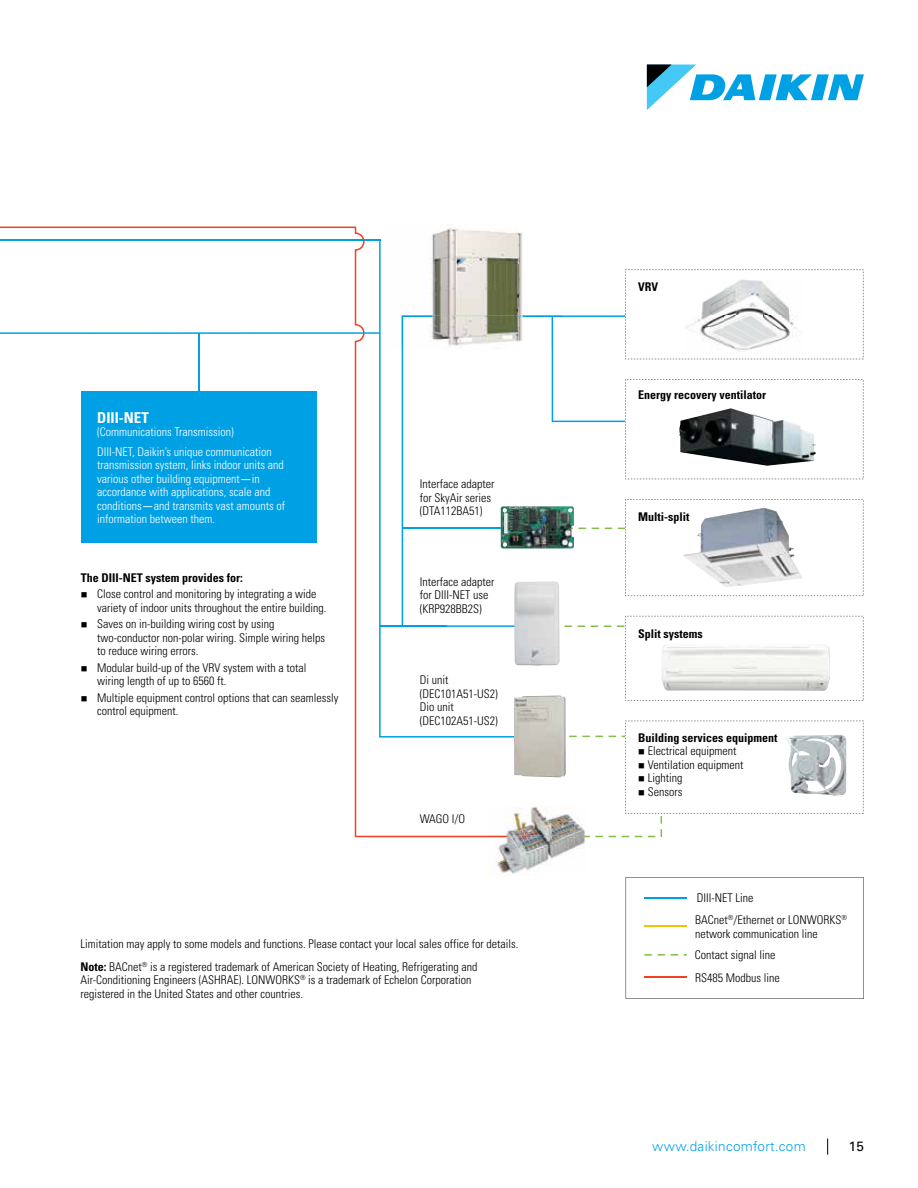
<style>
.page{position:relative;width:918px;height:1188px;background:#fff}
.page>*{position:absolute;margin:0;border:0;box-sizing:border-box;transform-origin:0 0}
.t1{font:700 condensed 15px "Univers";color:#fff}
.t2{font:300 13.5px "Univers LT Std";letter-spacing:.02em;color:#00a1e4}
.t3{font:13.5px "Univers LT Std";color:#000}
.t4{font:300 condensed 12px/13.5px "Univers";color:#000}
.t5{font:300 condensed 12px/13.5px "Univers";color:#fff}
.t6{font:700 condensed 12px "Univers";color:#000}
.s1{font-family:"Helvetica";font-weight:400;font-stretch:normal}
.s2{font-weight:700}
</style>
<div class="page">
<svg style="left:827px;top:1138px;width:1px;height:17px"></svg>
<svg style="left:0;top:227px;width:488px;height:610px"></svg>
<svg style="left:625px;top:877px;width:239px;height:122px"></svg>
<div style="left:82px;top:392px;width:235px;height:151px;background:#00a1e4"></div>
<svg style="left:379px;top:240px;width:135px;height:498px"></svg>
<svg style="left:0;top:324px;width:380px;height:10px"></svg>
<img style="left:501px;top:506px;width:73px;height:43px">
<img style="left:514px;top:695px;width:52px;height:82px">
<svg style="left:618px;top:499px;width:246px;height:97px"></svg>
<svg style="left:552px;top:269px;width:312px;height:210px"></svg>
<img style="left:679px;top:408px;width:137px;height:58px">
<svg style="left:617px;top:616px;width:247px;height:85px"></svg>
<img style="left:514px;top:581px;width:46px;height:85px">
<img style="left:661px;top:645px;width:169px;height:46px">
<hr style="left:380px;top:625px;width:67px;height:2px;background:#00a1e4">
<img style="left:488px;top:806px;width:98px;height:69px">
<img style="left:488px;top:836px;width:55px;height:1px">
<img style="left:683px;top:508px;width:120px;height:79px">
<img style="left:386px;top:226px;width:176px;height:123px">
<img style="left:402px;top:315px;width:160px;height:34px">
<img style="left:686px;top:280px;width:117px;height:71px">
<hr style="left:199px;top:333px;width:1px;height:59px;background:#00a1e4">
<svg style="left:647px;top:65px;width:217px;height:45px"></svg>
<svg style="left:543px;top:721px;width:321px;height:116px"></svg>
<svg style="left:81px;top:592px;width:6px;height:6px"></svg>
<svg style="left:81px;top:622px;width:6px;height:6px"></svg>
<svg style="left:81px;top:666px;width:6px;height:5px"></svg>
<svg style="left:81px;top:696px;width:6px;height:5px"></svg>
<p class="t1" style="left:97px;top:408px;width:53px">DIII-NET</p>
<p class="t5" style="left:97px;top:422px;width:176px;line-height:19.5px">(Communications Transmission)<br>DIII-NET, Daikin’s unique communication</p>
<p class="t5" style="left:97px;top:458px;width:189px">transmission system, links indoor units and various other building equipment<span class="s1">―</span>in accordance with applications, scale and conditions<span class="s1">―</span>and transmits vast amounts of information between them.</p>
<p class="t6" style="left:81px;top:570px;width:163px">The DIII-NET system provides for:</p>
<p class="t4" style="left:97px;top:587px;width:231px">Close control and monitoring by integrating a wide variety of indoor units throughout the entire building.</p>
<p class="t4" style="left:97px;top:617px;width:229px">Saves on in-building wiring cost by using two-conductor non-polar wiring. Simple wiring helps to reduce wiring errors.</p>
<p class="t4" style="left:97px;top:661px;width:211px">Modular build-up of the VRV system with a total wiring length of up to 6560 ft.</p>
<p class="t4" style="left:97px;top:691px;width:243px">Multiple equipment control options that can seamlessly control equipment.</p>
<p class="t4" style="left:420px;top:477px;width:76px">Interface adapter for SkyAir series (DTA112BA51)</p>
<p class="t4" style="left:420px;top:575px;width:76px">Interface adapter for DIII-NET use (KRP928BB2S)</p>
<p class="t4" style="left:420px;top:673px;width:79px">Di unit (DEC101A51-US2)<br>Dio unit (DEC102A51-US2)</p>
<p class="t4" style="left:420px;top:812px;width:47px">WAGO I/O</p>
<p class="t4" style="left:81px;top:933px;width:439px;line-height:22.5px">Limitation may apply to some models and functions. Please contact your local sales office for details.<br><span class="s2">Note:</span> BACnet<sup>®</sup> is a registered trademark of American Society of Heating, Refrigerating and</p>
<p class="t4" style="left:81px;top:973px;width:392px">Air-Conditioning Engineers (ASHRAE). LONWORKS<sup>®</sup> is a trademark of Echelon Corporation registered in the United States and other countries.</p>
<p class="t6" style="left:638px;top:280px;width:22px">VRV</p>
<p class="t6" style="left:638px;top:387px;width:129px">Energy recovery ventilator</p>
<p class="t6" style="left:638px;top:509px;width:53px">Multi-split</p>
<p class="t6" style="left:638px;top:626px;width:66px">Split systems</p>
<p class="t6" style="left:638px;top:730px;width:141px">Building services equipment</p>
<p class="t4" style="left:648px;top:744px;width:97px">Electrical equipment<br>Ventilation equipment<br>Lighting<br>Sensors</p>
<p class="t4" style="left:695px;top:886px;width:153px;line-height:22.8px">DIII-NET Line<br>BACnet<sup>®</sup>/Ethernet or LONWORKS<sup>®</sup></p>
<p class="t4" style="left:695px;top:927px;width:124px">network communication line</p>
<p class="t4" style="left:695px;top:971px;width:86px">RS485 Modbus line</p>
<p class="t4" style="left:695px;top:948px;width:82px">Contact signal line</p>
<p class="t2" style="left:652px;top:1139px;width:155px">www.daikincomfort.com</p>
<p class="t3" style="left:849px;top:1139px;width:17px">15</p>
</div>
